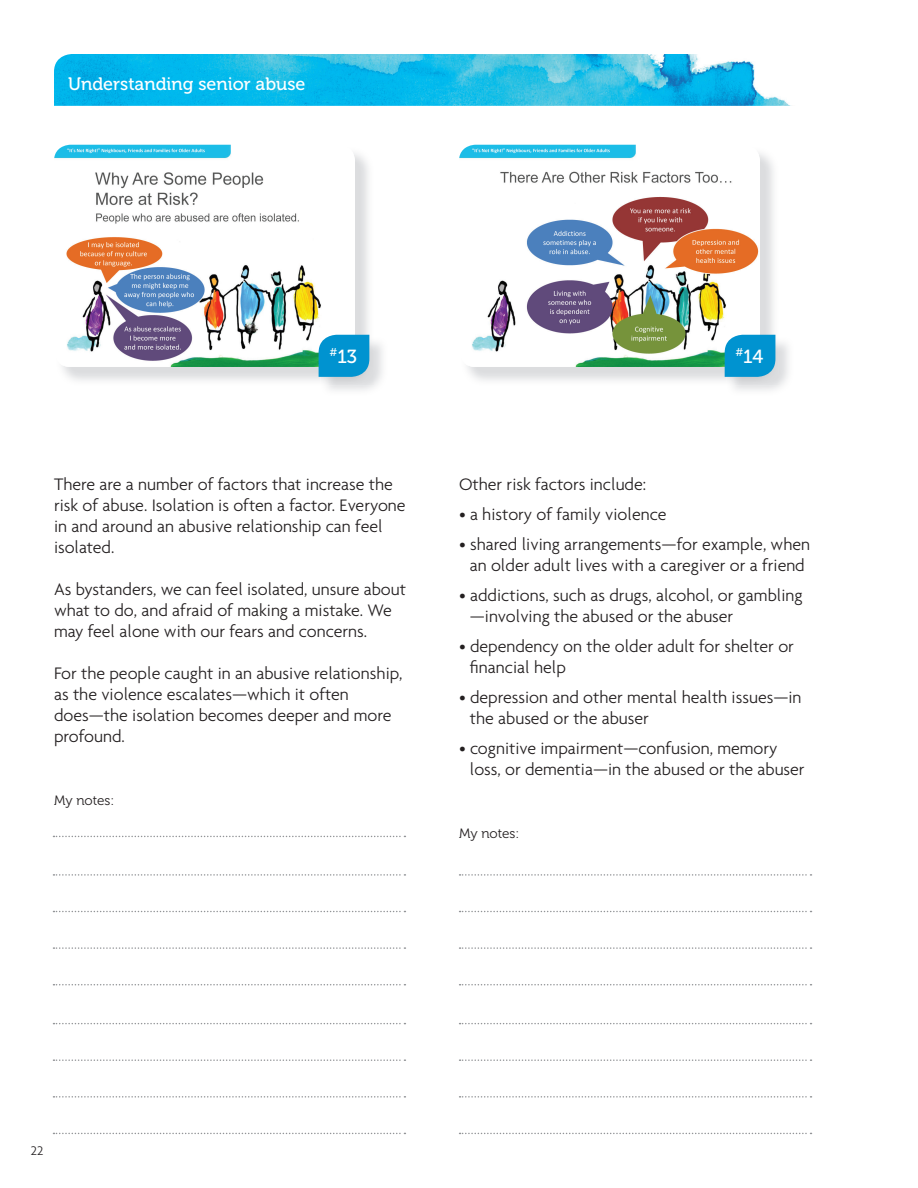
<style>
.page{position:relative;width:918px;height:1188px;background:#fff}
.page>*{position:absolute;margin:0;border:0;box-sizing:border-box;transform-origin:0 0}
.t1{font:18.9px "Museo 500";color:#fff}
.t2{font:300 18px/21px "Agenda";color:#231f20}
.t3{font:18px "Museo 500";color:#fff}
.t4{font:13.5px "Museo 300";color:#231f20}
.t5{font:300 13.5px "Agenda";color:#231f20}
</style>
<div class="page">
<img style="left:54px;top:54px;width:737px;height:52px">
<img style="left:62px;top:147px;width:308px;height:234px">
<img style="left:54px;top:145px;width:16px;height:16px">
<img style="left:467px;top:147px;width:309px;height:234px">
<img style="left:459px;top:145px;width:16px;height:16px">
<svg style="left:460px;top:874px;width:352px;height:2px"></svg>
<svg style="left:460px;top:911px;width:352px;height:1px"></svg>
<svg style="left:460px;top:947px;width:352px;height:2px"></svg>
<svg style="left:460px;top:984px;width:352px;height:1px"></svg>
<svg style="left:460px;top:1023px;width:352px;height:1px"></svg>
<svg style="left:460px;top:1059px;width:352px;height:2px"></svg>
<svg style="left:460px;top:1096px;width:352px;height:2px"></svg>
<svg style="left:460px;top:1133px;width:352px;height:1px"></svg>
<img style="left:321px;top:337px;width:53px;height:49px">
<svg style="left:319px;top:335px;width:50px;height:42px;background:#0d97d1"></svg>
<img style="left:727px;top:337px;width:52px;height:49px">
<svg style="left:725px;top:335px;width:50px;height:42px;background:#0d98d1"></svg>
<svg style="left:53px;top:874px;width:352px;height:2px"></svg>
<svg style="left:53px;top:911px;width:352px;height:1px"></svg>
<svg style="left:53px;top:947px;width:352px;height:2px"></svg>
<svg style="left:53px;top:984px;width:352px;height:1px"></svg>
<svg style="left:53px;top:1023px;width:352px;height:1px"></svg>
<svg style="left:53px;top:1059px;width:352px;height:2px"></svg>
<svg style="left:53px;top:1096px;width:352px;height:2px"></svg>
<svg style="left:53px;top:1133px;width:352px;height:1px"></svg>
<svg style="left:53px;top:836px;width:352px;height:1px"></svg>
<p class="t3" style="left:68px;top:74px;width:239px">Understanding senior abuse</p>
<p class="t1" style="left:329px;top:346px;width:29px"><sup>#</sup>13</p>
<p class="t1" style="left:735px;top:346px;width:29px"><sup>#</sup>14</p>
<p class="t2" style="left:54px;top:474px;width:353px">There are a number of factors that increase the risk of abuse. Isolation is often a factor. Everyone in and around an abusive relationship can feel isolated.</p>
<p class="t2" style="left:54px;top:579px;width:354px">As bystanders, we can feel isolated, unsure about what to do, and afraid of making a mistake. We may feel alone with our fears and concerns.</p>
<p class="t2" style="left:54px;top:663px;width:350px">For the people caught in an abusive relationship, as the violence escalates—which it often does—the isolation becomes deeper and more profound.</p>
<p class="t4" style="left:54px;top:793px;width:62px">My notes:</p>
<p class="t2" style="left:459px;top:474px;width:189px">Other risk factors include:</p>
<p class="t2" style="left:459px;top:504px;width:209px">• a history of family violence</p>
<p class="t2" style="left:459px;top:534px;width:353px;text-align:center">• shared living arrangements—for example, when an older adult lives with a caregiver or a friend</p>
<p class="t2" style="left:470px;top:585px;width:334px;text-indent:-11px">• addictions, such as drugs, alcohol, or gambling —involving the abused or the abuser</p>
<p class="t2" style="left:470px;top:636px;width:326px;text-indent:-11px">• dependency on the older adult for shelter or financial help</p>
<p class="t2" style="left:470px;top:687px;width:333px;text-indent:-11px">• depression and other mental health issues—in the abused or the abuser</p>
<p class="t2" style="left:470px;top:738px;width:336px;text-indent:-11px">• cognitive impairment—confusion, memory loss, or dementia—in the abused or the abuser</p>
<p class="t4" style="left:459px;top:826px;width:62px">My notes:</p>
<p class="t5" style="left:31px;top:1143px;width:14px">22</p>
</div>
